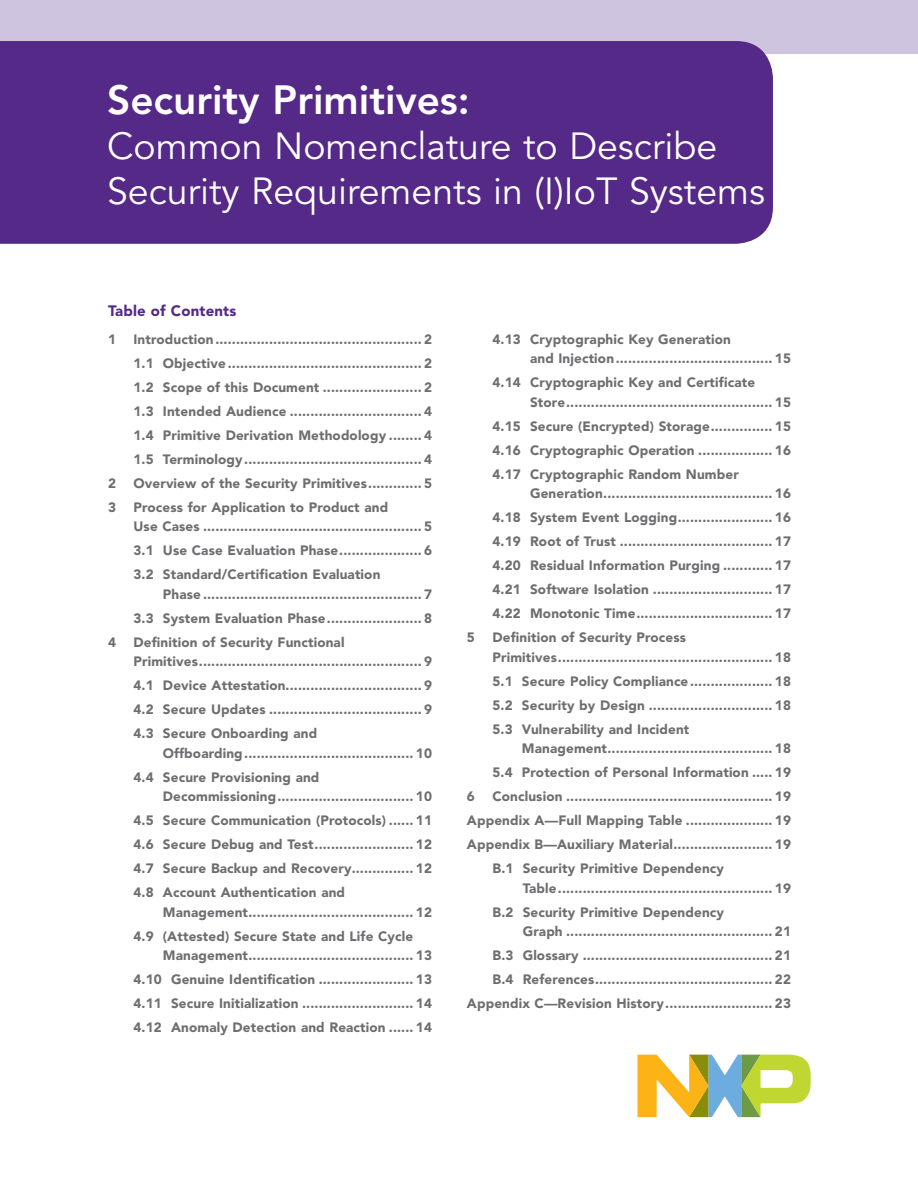
<style>
.page{position:relative;width:918px;height:1188px;background:#fff}
.page>*{position:absolute;margin:0;border:0;box-sizing:border-box;transform-origin:0 0}
._1-NXP_Main_Headline{font:800 40.5px "Avenir LT Std";color:#fff}
._1-NXP_Main_Headline-2{font:37.5px/45px "Avenir LT Std";color:#fff}
._4-Body_Text_Headlin{font:900 15px "Avenir LT Std";letter-spacing:.01em;color:#552988}
._11-TOC_Titles{font:900 13.5px/19.5px "Avenir LT Std";letter-spacing:.01em;color:#6d6e71}
</style>
<div class="page">
<svg style="left:637px;top:1055px;width:174px;height:62px"></svg>
<div style="left:0;top:0;width:918px;height:54px;background:#cec4e0"></div>
<div style="left:0;top:41px;width:773px;height:203px;background:#552988"></div>
<p class="_1-NXP_Main_Headline" style="left:107px;top:76px;width:364px">Security Primitives:</p>
<p class="_1-NXP_Main_Headline-2" style="left:107px;top:125px;width:660px">Common Nomenclature to Describe<br>Security Requirements in (I)IoT Systems</p>
<p class="_4-Body_Text_Headlin" style="left:108px;top:302px;width:130px">Table of Contents</p>
<p class="_11-TOC_Titles" style="left:108px;top:329px;width:9px">1</p>
<p class="_11-TOC_Titles" style="left:134px;top:329px;width:300px">Introduction .................................................. 2</p>
<p class="_11-TOC_Titles" style="left:134px;top:353px;width:300px">1.1 Objective ............................................... 2</p>
<p class="_11-TOC_Titles" style="left:134px;top:377px;width:300px">1.2 Scope of this Document ........................ 2</p>
<p class="_11-TOC_Titles" style="left:134px;top:401px;width:300px">1.3 Intended Audience ................................ 4</p>
<p class="_11-TOC_Titles" style="left:134px;top:425px;width:300px">1.4 Primitive Derivation Methodology ........ 4</p>
<p class="_11-TOC_Titles" style="left:134px;top:449px;width:300px">1.5 Terminology........................................... 4</p>
<p class="_11-TOC_Titles" style="left:108px;top:473px;width:9px">2</p>
<p class="_11-TOC_Titles" style="left:134px;top:473px;width:300px">Overview of the Security Primitives............. 5</p>
<p class="_11-TOC_Titles" style="left:108px;top:497px;width:9px">3</p>
<p class="_11-TOC_Titles" style="left:134px;top:497px;width:300px">Process for Application to Product and<br>Use Cases ..................................................... 5</p>
<p class="_11-TOC_Titles" style="left:134px;top:541px;width:300px">3.1 Use Case Evaluation Phase.................... 6</p>
<p class="_11-TOC_Titles" style="left:163px;top:565px;width:271px;text-indent:-29px">3.2 Standard/Certification Evaluation<br>Phase ..................................................... 7</p>
<p class="_11-TOC_Titles" style="left:134px;top:608px;width:300px">3.3 System Evaluation Phase....................... 8</p>
<p class="_11-TOC_Titles" style="left:108px;top:632px;width:9px">4</p>
<p class="_11-TOC_Titles" style="left:134px;top:632px;width:300px">Definition of Security Functional<br>Primitives...................................................... 9</p>
<p class="_11-TOC_Titles" style="left:134px;top:676px;width:300px">4.1 Device Attestation................................. 9</p>
<p class="_11-TOC_Titles" style="left:134px;top:700px;width:300px">4.2 Secure Updates ..................................... 9</p>
<p class="_11-TOC_Titles" style="left:163px;top:724px;width:271px;text-indent:-29px">4.3 Secure Onboarding and<br>Offboarding......................................... 10</p>
<p class="_11-TOC_Titles" style="left:163px;top:767px;width:271px;text-indent:-29px">4.4 Secure Provisioning and<br>Decommissioning................................. 10</p>
<p class="_11-TOC_Titles" style="left:134px;top:811px;width:300px">4.5 Secure Communication (Protocols) ...... 11</p>
<p class="_11-TOC_Titles" style="left:134px;top:835px;width:300px">4.6 Secure Debug and Test........................ 12</p>
<p class="_11-TOC_Titles" style="left:134px;top:859px;width:300px">4.7 Secure Backup and Recovery............... 12</p>
<p class="_11-TOC_Titles" style="left:163px;top:883px;width:271px;text-indent:-29px">4.8 Account Authentication and<br>Management........................................ 12</p>
<p class="_11-TOC_Titles" style="left:163px;top:926px;width:271px;text-indent:-29px">4.9 (Attested) Secure State and Life Cycle<br>Management........................................ 13</p>
<p class="_11-TOC_Titles" style="left:134px;top:970px;width:300px">4.10 Genuine Identification ....................... 13</p>
<p class="_11-TOC_Titles" style="left:134px;top:994px;width:300px">4.11 Secure Initialization ........................... 14</p>
<p class="_11-TOC_Titles" style="left:134px;top:1018px;width:300px">4.12 Anomaly Detection and Reaction ...... 14</p>
<p class="_11-TOC_Titles" style="left:530px;top:329px;width:262px;text-indent:-38px">4.13 Cryptographic Key Generation<br>and Injection...................................... 15</p>
<p class="_11-TOC_Titles" style="left:530px;top:373px;width:262px;text-indent:-38px">4.14 Cryptographic Key and Certificate<br>Store.................................................. 15</p>
<p class="_11-TOC_Titles" style="left:493px;top:416px;width:300px">4.15 Secure (Encrypted) Storage............... 15</p>
<p class="_11-TOC_Titles" style="left:493px;top:440px;width:300px">4.16 Cryptographic Operation .................. 16</p>
<p class="_11-TOC_Titles" style="left:530px;top:464px;width:262px;text-indent:-38px">4.17 Cryptographic Random Number<br>Generation......................................... 16</p>
<p class="_11-TOC_Titles" style="left:493px;top:508px;width:300px">4.18 System Event Logging....................... 16</p>
<p class="_11-TOC_Titles" style="left:493px;top:532px;width:300px">4.19 Root of Trust ..................................... 17</p>
<p class="_11-TOC_Titles" style="left:493px;top:556px;width:300px">4.20 Residual Information Purging ............ 17</p>
<p class="_11-TOC_Titles" style="left:493px;top:580px;width:300px">4.21 Software Isolation ............................. 17</p>
<p class="_11-TOC_Titles" style="left:493px;top:604px;width:300px">4.22 Monotonic Time................................. 17</p>
<p class="_11-TOC_Titles" style="left:467px;top:628px;width:9px">5</p>
<p class="_11-TOC_Titles" style="left:492px;top:628px;width:300px">Definition of Security Process<br>Primitives.................................................... 18</p>
<p class="_11-TOC_Titles" style="left:493px;top:671px;width:300px">5.1 Secure Policy Compliance.................... 18</p>
<p class="_11-TOC_Titles" style="left:493px;top:695px;width:300px">5.2 Security by Design .............................. 18</p>
<p class="_11-TOC_Titles" style="left:522px;top:719px;width:271px;text-indent:-29px">5.3 Vulnerability and Incident<br>Management........................................ 18</p>
<p class="_11-TOC_Titles" style="left:493px;top:763px;width:300px">5.4 Protection of Personal Information ..... 19</p>
<p class="_11-TOC_Titles" style="left:467px;top:787px;width:9px">6</p>
<p class="_11-TOC_Titles" style="left:493px;top:787px;width:300px">Conclusion .................................................. 19</p>
<p class="_11-TOC_Titles" style="left:467px;top:811px;width:326px">Appendix A—Full Mapping Table ..................... 19</p>
<p class="_11-TOC_Titles" style="left:467px;top:835px;width:326px">Appendix B—Auxiliary Material........................ 19</p>
<p class="_11-TOC_Titles" style="left:523px;top:859px;width:270px;text-indent:-30px">B.1 Security Primitive Dependency<br>Table.................................................... 19</p>
<p class="_11-TOC_Titles" style="left:523px;top:902px;width:270px;text-indent:-30px">B.2 Security Primitive Dependency<br>Graph .................................................. 21</p>
<p class="_11-TOC_Titles" style="left:493px;top:946px;width:300px">B.3 Glossary .............................................. 21</p>
<p class="_11-TOC_Titles" style="left:493px;top:970px;width:300px">B.4 References........................................... 22</p>
<p class="_11-TOC_Titles" style="left:467px;top:994px;width:326px">Appendix C—Revision History.......................... 23</p>
</div>
